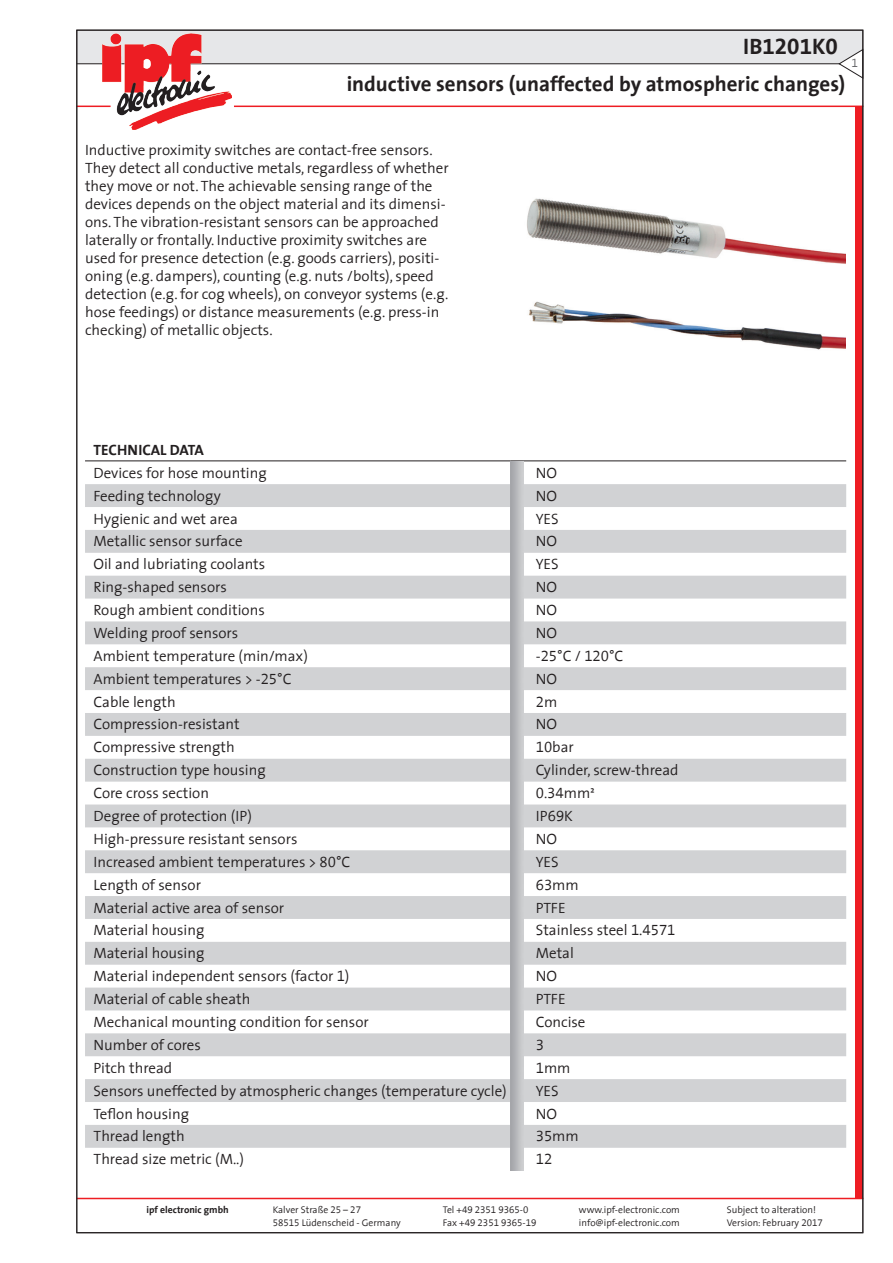
<style>
.page{position:relative;width:893px;height:1263px;background:#fff}
.page>*{position:absolute;margin:0;border:0;box-sizing:border-box;transform-origin:0 0}
.t1{font:300 22.5px "BHM The Sans Tab";color:#231f20}
.t2{font:300 21px "BHM The Sans Tab";color:#231f20}
.t3{font:300 15px/18px "BHM The Sans Tab";color:#231f20}
.t4{font:300 15px "BHM The Sans Tab";color:#231f20}
.t5{font:300 12px "BHM The Sans Tab";color:#636366}
.t6{font:300 9.75px "BHM The Sans Tab";color:#231f20}
.t7{font:300 9.75px "BHM The Sans Tab";color:#231f20}
</style>
<div class="page">
<div style="left:77px;top:30px;width:786px;height:34px;background:#e6e7e9"></div>
<hr style="left:234px;top:106px;width:629px;height:1px;background:#ee1d23">
<hr style="left:77px;top:63px;width:786px;height:1px;background:#231f20">
<svg style="left:838px;top:48px;width:26px;height:31px"></svg>
<div style="left:855px;top:107px;width:8px;height:1092px;background:#ee1d23"></div>
<hr style="left:77px;top:106px;width:34px;height:1px;background:#ee1d23">
<hr style="left:77px;top:1198px;width:786px;height:1px;background:#ee1d23">
<img style="left:102px;top:33px;width:130px;height:96px">
<svg style="left:85px;top:484px;width:761px;height:664px;fill:#d6d7d9"></svg>
<hr style="left:85px;top:460px;width:425px;height:1px;background:#231f20">
<svg style="left:510px;top:460px;width:13px;height:1px"></svg>
<hr style="left:523px;top:460px;width:323px;height:1px;background:#231f20">
<img style="left:510px;top:461px;width:13px;height:710px">
<img style="left:527px;top:198px;width:318px;height:152px">
<h1 class="t1" style="left:743px;top:28px;width:96px">IB1201K0</h1>
<h2 class="t2" style="left:347px;top:66px;width:500px">inductive sensors (unaffected by atmospheric changes)</h2>
<p class="t5" style="left:851px;top:53px;width:8px">1</p>
<p class="t3" style="left:85px;top:140px;width:365px">Inductive proximity switches are contact-free sensors.<br>They detect all conductive metals, regardless of whether they move or not. The achievable sensing range of the devices depends on the object material and its dimensi&shy;ons. The vibration-resistant sensors can be approached laterally or frontally. Inductive proximity switches are used for presence detection (e.g. goods carriers), positi&shy;oning (e.g. dampers), counting (e.g. nuts /bolts), speed detection (e.g. for cog wheels), on conveyor systems (e.g. hose feedings) or distance measurements (e.g. press-in checking) of metallic objects.</p>
<p class="t4" style="left:94px;top:437px;width:112px">TECHNICAL DATA</p>
<p class="t3" style="left:94px;top:463px;width:175px">Devices for hose mounting</p>
<p class="t3" style="left:536px;top:463px;width:23px">NO</p>
<p class="t3" style="left:94px;top:486px;width:129px">Feeding technology</p>
<p class="t3" style="left:536px;top:486px;width:23px">NO</p>
<p class="t3" style="left:94px;top:509px;width:146px">Hygienic and wet area</p>
<p class="t3" style="left:536px;top:509px;width:24px">YES</p>
<p class="t3" style="left:94px;top:532px;width:151px">Metallic sensor surface</p>
<p class="t3" style="left:536px;top:532px;width:23px">NO</p>
<p class="t3" style="left:94px;top:555px;width:173px">Oil and lubriating coolants</p>
<p class="t3" style="left:536px;top:555px;width:24px">YES</p>
<p class="t3" style="left:94px;top:578px;width:135px">Ring-shaped sensors</p>
<p class="t3" style="left:536px;top:578px;width:23px">NO</p>
<p class="t3" style="left:94px;top:600px;width:173px">Rough ambient conditions</p>
<p class="t3" style="left:536px;top:600px;width:23px">NO</p>
<p class="t3" style="left:94px;top:623px;width:146px">Welding proof sensors</p>
<p class="t3" style="left:536px;top:623px;width:23px">NO</p>
<p class="t3" style="left:94px;top:646px;width:216px">Ambient temperature (min/max)</p>
<p class="t3" style="left:536px;top:646px;width:89px">-25°C / 120°C</p>
<p class="t3" style="left:94px;top:669px;width:199px">Ambient temperatures &gt; -25°C</p>
<p class="t3" style="left:536px;top:669px;width:23px">NO</p>
<p class="t3" style="left:94px;top:692px;width:84px">Cable length</p>
<p class="t3" style="left:536px;top:692px;width:23px">2m</p>
<p class="t3" style="left:94px;top:715px;width:148px">Compression-resistant</p>
<p class="t3" style="left:536px;top:715px;width:23px">NO</p>
<p class="t3" style="left:94px;top:738px;width:143px">Compressive strength</p>
<p class="t3" style="left:536px;top:738px;width:39px">10bar</p>
<p class="t3" style="left:94px;top:761px;width:174px">Construction type housing</p>
<p class="t3" style="left:536px;top:761px;width:144px">Cylinder, screw-thread</p>
<p class="t3" style="left:94px;top:783px;width:117px">Core cross section</p>
<p class="t3" style="left:536px;top:783px;width:61px">0.34mm²</p>
<p class="t3" style="left:94px;top:806px;width:160px">Degree of protection (IP)</p>
<p class="t3" style="left:536px;top:806px;width:39px">IP69K</p>
<p class="t3" style="left:94px;top:829px;width:205px">High-pressure resistant sensors</p>
<p class="t3" style="left:536px;top:829px;width:23px">NO</p>
<p class="t3" style="left:94px;top:852px;width:258px">Increased ambient temperatures &gt; 80°C</p>
<p class="t3" style="left:536px;top:852px;width:24px">YES</p>
<p class="t3" style="left:94px;top:875px;width:109px">Length of sensor</p>
<p class="t3" style="left:536px;top:875px;width:45px">63mm</p>
<p class="t3" style="left:94px;top:898px;width:192px">Material active area of sensor</p>
<p class="t3" style="left:536px;top:898px;width:31px">PTFE</p>
<p class="t3" style="left:94px;top:921px;width:112px">Material housing</p>
<p class="t3" style="left:536px;top:921px;width:141px">Stainless steel 1.4571</p>
<p class="t3" style="left:94px;top:944px;width:112px">Material housing</p>
<p class="t3" style="left:536px;top:944px;width:40px">Metal</p>
<p class="t3" style="left:94px;top:967px;width:257px">Material independent sensors (factor 1)</p>
<p class="t3" style="left:536px;top:967px;width:23px">NO</p>
<p class="t3" style="left:94px;top:989px;width:158px">Material of cable sheath</p>
<p class="t3" style="left:536px;top:989px;width:31px">PTFE</p>
<p class="t3" style="left:94px;top:1012px;width:277px">Mechanical mounting condition for sensor</p>
<p class="t3" style="left:536px;top:1012px;width:51px">Concise</p>
<p class="t3" style="left:94px;top:1035px;width:109px">Number of cores</p>
<p class="t3" style="left:536px;top:1035px;width:10px">3</p>
<p class="t3" style="left:94px;top:1058px;width:80px">Pitch thread</p>
<p class="t3" style="left:536px;top:1058px;width:36px">1mm</p>
<p class="t3" style="left:94px;top:1081px;width:415px">Sensors uneffected by atmospheric changes (temperature cycle)</p>
<p class="t3" style="left:536px;top:1081px;width:24px">YES</p>
<p class="t3" style="left:94px;top:1104px;width:97px">Teflon housing</p>
<p class="t3" style="left:536px;top:1104px;width:23px">NO</p>
<p class="t3" style="left:94px;top:1127px;width:93px">Thread length</p>
<p class="t3" style="left:536px;top:1127px;width:45px">35mm</p>
<p class="t3" style="left:94px;top:1150px;width:152px">Thread size metric (M..)</p>
<p class="t3" style="left:536px;top:1150px;width:18px">12</p>
<p class="t7" style="left:147px;top:1202px;width:84px">ipf electronic gmbh</p>
<p class="t6" style="left:273px;top:1202px;width:90px">Kalver Straße 25 – 27</p>
<p class="t6" style="left:443px;top:1202px;width:87px">Tel +49 2351 9365-0</p>
<p class="t6" style="left:579px;top:1202px;width:102px">www.ipf-electronic.com</p>
<p class="t6" style="left:727px;top:1202px;width:91px">Subject to alteration!</p>
<p class="t6" style="left:273px;top:1214px;width:129px">58515 Lüdenscheid - Germany</p>
<p class="t6" style="left:443px;top:1214px;width:95px">Fax +49 2351 9365-19</p>
<p class="t6" style="left:579px;top:1214px;width:102px">info@ipf-electronic.com</p>
<p class="t6" style="left:727px;top:1214px;width:97px">Version: February 2017</p>
</div>
